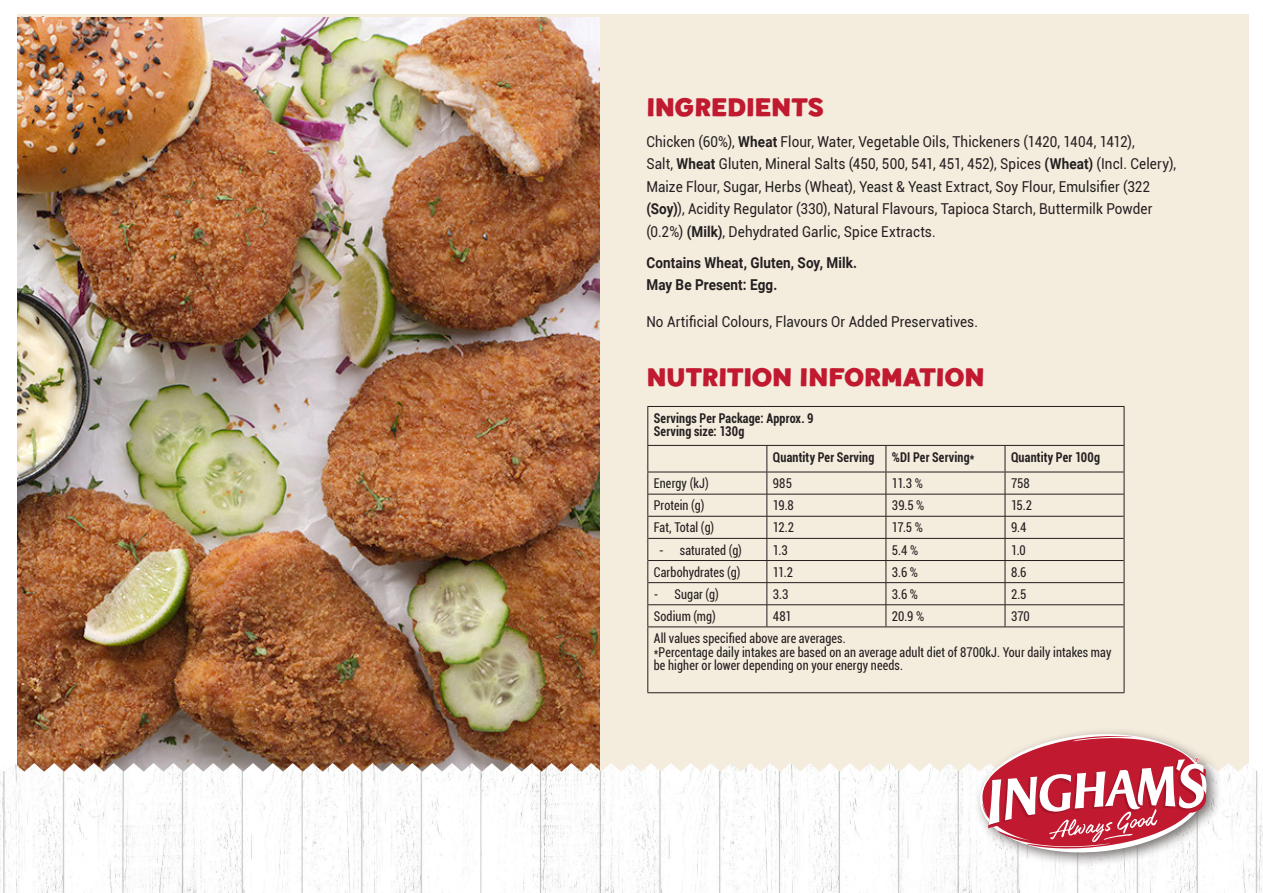
<style>
.page{position:relative;width:1263px;height:893px;background:#fff}
.page>*{position:absolute;margin:0;border:0;box-sizing:border-box;transform-origin:0 0}
.Product_Table_Copy_N{font:700 25.5px "Nauticus LC";letter-spacing:-.01em;color:#c01930}
.Product_Table_Copy_N-2{font:15px/22.5px "Roboto";letter-spacing:.005em;color:#231f20;scale:.9 1}
.Product_Table_Copy_N-3{font:700 15px/22.5px "Roboto";letter-spacing:.01em;color:#231f20;scale:.9 1}
.Product_Table_Copy_N-4{font:condensed 13.5px/13.5px "Roboto";letter-spacing:.01em;color:#231f20;scale:.9 1}
.Product_Table_Copy_N-5{font:700 condensed 13.5px "Roboto";letter-spacing:.015em;color:#231f20;scale:.9 1}
.s1{font-weight:700}
</style>
<div class="page">
<div style="left:17px;top:15px;width:1232px;height:781px;background:#f4ecdd"></div>
<img style="left:17px;top:17px;width:583px;height:704px">
<img style="left:0;top:721px;width:1263px;height:172px">
<div style="left:973px;top:727px;width:248px;height:141px;background:#696362;opacity:.9"></div>
<svg style="left:976px;top:729px;width:234px;height:128px"></svg>
<hr style="left:647px;top:406px;width:120px;height:1px;background:#231f20">
<hr style="left:647px;top:407px;width:1px;height:38px;background:#231f20">
<hr style="left:767px;top:406px;width:119px;height:1px;background:#231f20">
<hr style="left:886px;top:406px;width:119px;height:1px;background:#231f20">
<hr style="left:1005px;top:406px;width:119px;height:1px;background:#231f20">
<hr style="left:1124px;top:407px;width:1px;height:38px;background:#231f20">
<hr style="left:647px;top:445px;width:120px;height:1px;background:#231f20">
<hr style="left:767px;top:445px;width:119px;height:1px;background:#231f20">
<hr style="left:886px;top:445px;width:119px;height:1px;background:#231f20">
<hr style="left:1005px;top:445px;width:119px;height:1px;background:#231f20">
<hr style="left:647px;top:627px;width:1px;height:65px;background:#231f20">
<hr style="left:1124px;top:627px;width:1px;height:65px;background:#231f20">
<hr style="left:647px;top:692px;width:120px;height:1px;background:#231f20">
<hr style="left:767px;top:692px;width:119px;height:1px;background:#231f20">
<hr style="left:886px;top:692px;width:119px;height:1px;background:#231f20">
<hr style="left:1005px;top:692px;width:119px;height:1px;background:#231f20">
<hr style="left:647px;top:472px;width:120px;height:1px;background:#231f20">
<hr style="left:767px;top:472px;width:119px;height:1px;background:#231f20">
<hr style="left:886px;top:472px;width:119px;height:1px;background:#231f20">
<hr style="left:1005px;top:472px;width:119px;height:1px;background:#231f20">
<svg style="left:647px;top:446px;width:1px;height:180px"></svg>
<svg style="left:766px;top:446px;width:1px;height:180px"></svg>
<svg style="left:885px;top:446px;width:1px;height:180px"></svg>
<svg style="left:1005px;top:446px;width:1px;height:180px"></svg>
<svg style="left:1124px;top:446px;width:1px;height:180px"></svg>
<hr style="left:647px;top:626px;width:120px;height:1px;background:#231f20">
<hr style="left:767px;top:626px;width:119px;height:1px;background:#231f20">
<hr style="left:886px;top:626px;width:119px;height:1px;background:#231f20">
<hr style="left:1005px;top:626px;width:119px;height:1px;background:#231f20">
<hr style="left:648px;top:494px;width:119px;height:1px;background:#231f20">
<hr style="left:767px;top:494px;width:119px;height:1px;background:#231f20">
<hr style="left:886px;top:494px;width:119px;height:1px;background:#231f20">
<hr style="left:1005px;top:494px;width:119px;height:1px;background:#231f20">
<hr style="left:648px;top:516px;width:119px;height:1px;background:#231f20">
<hr style="left:767px;top:516px;width:119px;height:1px;background:#231f20">
<hr style="left:886px;top:516px;width:119px;height:1px;background:#231f20">
<hr style="left:1005px;top:516px;width:119px;height:1px;background:#231f20">
<hr style="left:648px;top:538px;width:119px;height:1px;background:#231f20">
<hr style="left:767px;top:538px;width:119px;height:1px;background:#231f20">
<hr style="left:886px;top:538px;width:119px;height:1px;background:#231f20">
<hr style="left:1005px;top:538px;width:119px;height:1px;background:#231f20">
<hr style="left:648px;top:560px;width:119px;height:1px;background:#231f20">
<hr style="left:767px;top:560px;width:119px;height:1px;background:#231f20">
<hr style="left:886px;top:560px;width:119px;height:1px;background:#231f20">
<hr style="left:1005px;top:560px;width:119px;height:1px;background:#231f20">
<hr style="left:648px;top:582px;width:119px;height:1px;background:#231f20">
<hr style="left:767px;top:582px;width:119px;height:1px;background:#231f20">
<hr style="left:886px;top:582px;width:119px;height:1px;background:#231f20">
<hr style="left:1005px;top:582px;width:119px;height:1px;background:#231f20">
<hr style="left:648px;top:604px;width:119px;height:1px;background:#231f20">
<hr style="left:767px;top:604px;width:119px;height:1px;background:#231f20">
<hr style="left:886px;top:604px;width:119px;height:1px;background:#231f20">
<hr style="left:1005px;top:604px;width:119px;height:1px;background:#231f20">
<p class="Product_Table_Copy_N" style="left:646px;top:89px;width:179px">INGREDIENTS</p>
<p class="Product_Table_Copy_N-2" style="left:646px;top:129px;width:590px">Chicken (60%), <span class="s1">Wheat</span> Flour, Water, Vegetable Oils, Thickeners (1420, 1404, 1412),<br>Salt, <span class="s1">Wheat</span> Gluten, Mineral Salts (450, 500, 541, 451, 452), Spices <span class="s1">(Wheat)</span> (Incl. Celery), Maize Flour, Sugar, Herbs (Wheat), Yeast &amp; Yeast Extract, Soy Flour, Emulsifier (322 <span class="s1">(Soy)</span>), Acidity Regulator (330), Natural Flavours, Tapioca Starch, Buttermilk Powder (0.2%) <span class="s1">(Milk)</span>, Dehydrated Garlic, Spice Extracts.</p>
<p class="Product_Table_Copy_N-3" style="left:646px;top:250px;width:236px">Contains Wheat, Gluten, Soy, Milk.<br>May Be Present: Egg.</p>
<p class="Product_Table_Copy_N-2" style="left:646px;top:310px;width:370px">No Artificial Colours, Flavours Or Added Preservatives.</p>
<p class="Product_Table_Copy_N" style="left:646px;top:360px;width:340px">NUTRITION INFORMATION</p>
<p class="Product_Table_Copy_N-5" style="left:654px;top:408px;width:179px">Servings Per Package: Approx. 9</p>
<p class="Product_Table_Copy_N-5" style="left:654px;top:422px;width:102px">Serving size: 130g</p>
<p class="Product_Table_Copy_N-5" style="left:773px;top:447px;width:114px">Quantity Per Serving</p>
<p class="Product_Table_Copy_N-5" style="left:892px;top:447px;width:93px">%DI Per Serving*</p>
<p class="Product_Table_Copy_N-5" style="left:1011px;top:447px;width:100px">Quantity Per 100g</p>
<p class="Product_Table_Copy_N-4" style="left:654px;top:476px;width:63px">Energy (kJ)</p>
<p class="Product_Table_Copy_N-4" style="left:773px;top:476px;width:23px">985</p>
<p class="Product_Table_Copy_N-4" style="left:892px;top:476px;width:36px">11.3 %</p>
<p class="Product_Table_Copy_N-4" style="left:1011px;top:476px;width:22px">758</p>
<p class="Product_Table_Copy_N-4" style="left:654px;top:498px;width:58px">Protein (g)</p>
<p class="Product_Table_Copy_N-4" style="left:773px;top:498px;width:25px">19.8</p>
<p class="Product_Table_Copy_N-4" style="left:892px;top:498px;width:38px">39.5 %</p>
<p class="Product_Table_Copy_N-4" style="left:1011px;top:498px;width:25px">15.2</p>
<p class="Product_Table_Copy_N-4" style="left:654px;top:520px;width:69px">Fat, Total (g)</p>
<p class="Product_Table_Copy_N-4" style="left:773px;top:520px;width:25px">12.2</p>
<p class="Product_Table_Copy_N-4" style="left:892px;top:520px;width:36px">17.5 %</p>
<p class="Product_Table_Copy_N-4" style="left:1011px;top:520px;width:19px">9.4</p>
<p class="Product_Table_Copy_N-4" style="left:659px;top:542px;width:93px">- saturated (g)</p>
<p class="Product_Table_Copy_N-4" style="left:773px;top:542px;width:18px">1.3</p>
<p class="Product_Table_Copy_N-4" style="left:892px;top:542px;width:31px">5.4 %</p>
<p class="Product_Table_Copy_N-4" style="left:1011px;top:542px;width:18px">1.0</p>
<p class="Product_Table_Copy_N-4" style="left:654px;top:565px;width:98px">Carbohydrates (g)</p>
<p class="Product_Table_Copy_N-4" style="left:773px;top:565px;width:24px">11.2</p>
<p class="Product_Table_Copy_N-4" style="left:892px;top:565px;width:31px">3.6 %</p>
<p class="Product_Table_Copy_N-4" style="left:1011px;top:565px;width:19px">8.6</p>
<p class="Product_Table_Copy_N-4" style="left:654px;top:587px;width:74px">- Sugar (g)</p>
<p class="Product_Table_Copy_N-4" style="left:773px;top:587px;width:19px">3.3</p>
<p class="Product_Table_Copy_N-4" style="left:892px;top:587px;width:31px">3.6 %</p>
<p class="Product_Table_Copy_N-4" style="left:1011px;top:587px;width:19px">2.5</p>
<p class="Product_Table_Copy_N-4" style="left:654px;top:609px;width:70px">Sodium (mg)</p>
<p class="Product_Table_Copy_N-4" style="left:773px;top:609px;width:22px">481</p>
<p class="Product_Table_Copy_N-4" style="left:892px;top:609px;width:37px">20.9 %</p>
<p class="Product_Table_Copy_N-4" style="left:1011px;top:609px;width:22px">370</p>
<p class="Product_Table_Copy_N-4" style="left:654px;top:631px;width:215px">All values specified above are averages.</p>
<p class="Product_Table_Copy_N-4" style="left:654px;top:644px;width:510px">*Percentage daily intakes are based on an average adult diet of 8700kJ. Your daily intakes may be higher or lower depending on your energy needs.</p>
</div>
